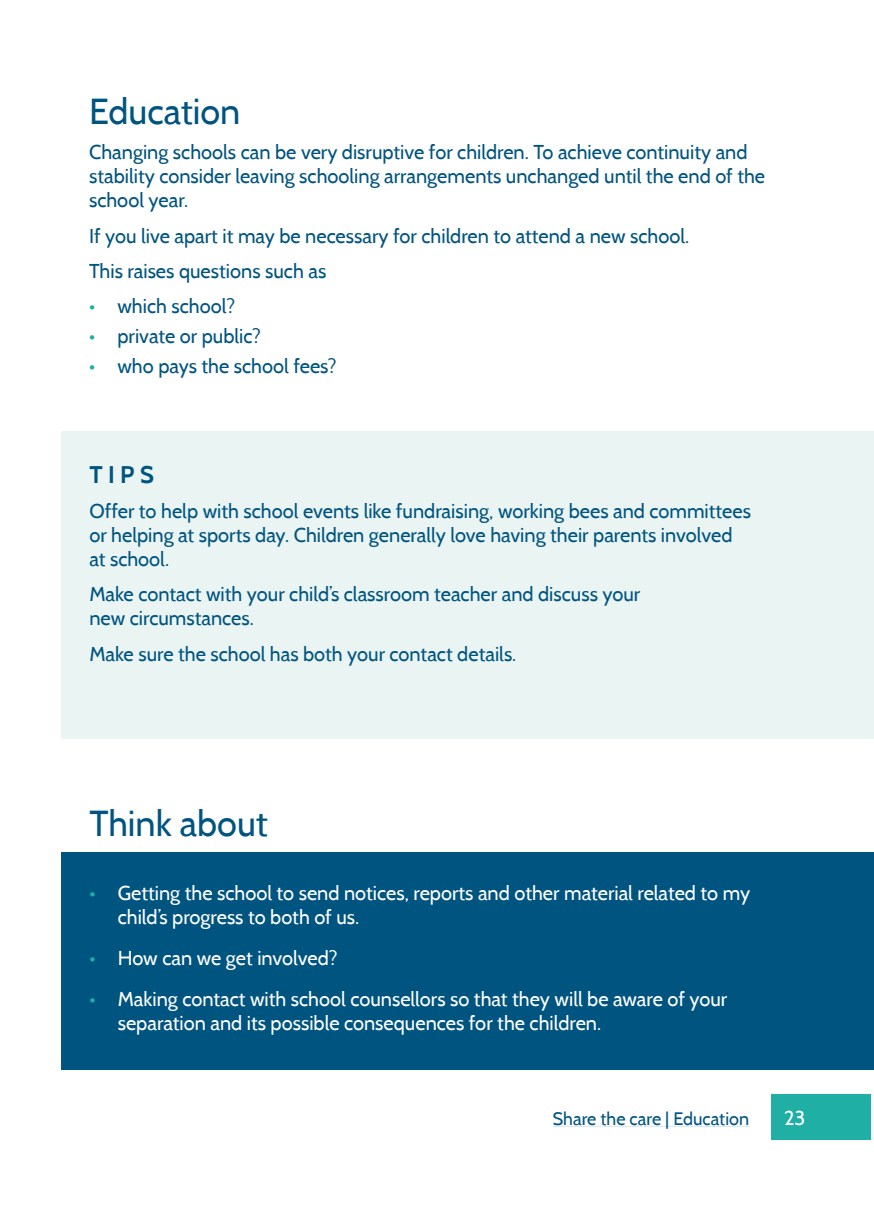
<style>
.page{position:relative;width:874px;height:1225px;background:#fff}
.page>*{position:absolute;margin:0;border:0;box-sizing:border-box;transform-origin:0 0}
.t1{font:36px "Cabin";color:#005480}
.t2{font:700 24px "Cabin";color:#005480}
.t3{font:20px/24px "Cabin";color:#005480}
.t4{font:20px/24px "Cabin";color:#fff}
.t5{font:18px "Cabin";color:#005480}
.s1{color:#1fafa4}
</style>
<div class="page">
<div style="left:771px;top:1094px;width:99px;height:46px;background:#1fafa4"></div>
<div style="left:61px;top:852px;width:812px;height:217px;background:#005480"></div>
<div style="left:61px;top:431px;width:812px;height:307px;background:#eaf5f3"></div>
<hr style="left:552px;top:1125px;width:196px;height:1px;background:#d7e4ee">
<h1 class="t1" style="left:89px;top:89px;width:153px">Education</h1>
<p class="t3" style="left:89px;top:140px;width:677px">Changing schools can be very disruptive for children. To achieve continuity and stability consider leaving schooling arrangements unchanged until the end of the school year.</p>
<p class="t3" style="left:89px;top:218px;width:601px;line-height:35.4px">If you live apart it may be necessary for children to attend a new school.<br>This raises questions such as</p>
<p class="t3" style="left:89px;top:294px;width:148px"><span class="s1">•</span> which school?</p>
<p class="t3" style="left:89px;top:324px;width:173px"><span class="s1">•</span> private or public?</p>
<p class="t3" style="left:89px;top:353px;width:249px"><span class="s1">•</span> who pays the school fees?</p>
<p class="t2" style="left:89px;top:459px;width:66px">T I P S</p>
<p class="t3" style="left:89px;top:499px;width:663px">Offer to help with school events like fundraising, working bees and committees or helping at sports day. Children generally love having their parents involved at school.</p>
<p class="t3" style="left:89px;top:582px;width:552px">Make contact with your child’s classroom teacher and discuss your new circumstances.</p>
<p class="t3" style="left:89px;top:641px;width:428px">Make sure the school has both your contact details.</p>
<h1 class="t1" style="left:89px;top:801px;width:180px">Think about</h1>
<p class="t4" style="left:118px;top:880px;width:633px;text-indent:-28px"><span class="s1">•</span> Getting the school to send notices, reports and other material related to my child’s progress to both of us.</p>
<p class="t4" style="left:89px;top:945px;width:250px"><span class="s1">•</span> How can we get involved?</p>
<p class="t4" style="left:118px;top:986px;width:610px;text-indent:-28px"><span class="s1">•</span> Making contact with school counsellors so that they will be aware of your separation and its possible consequences for the children.</p>
<p class="t5" style="left:552px;top:1107px;width:198px">Share the care | Education</p>
<p class="t4" style="left:783px;top:1105px;width:23px">23</p>
</div>
